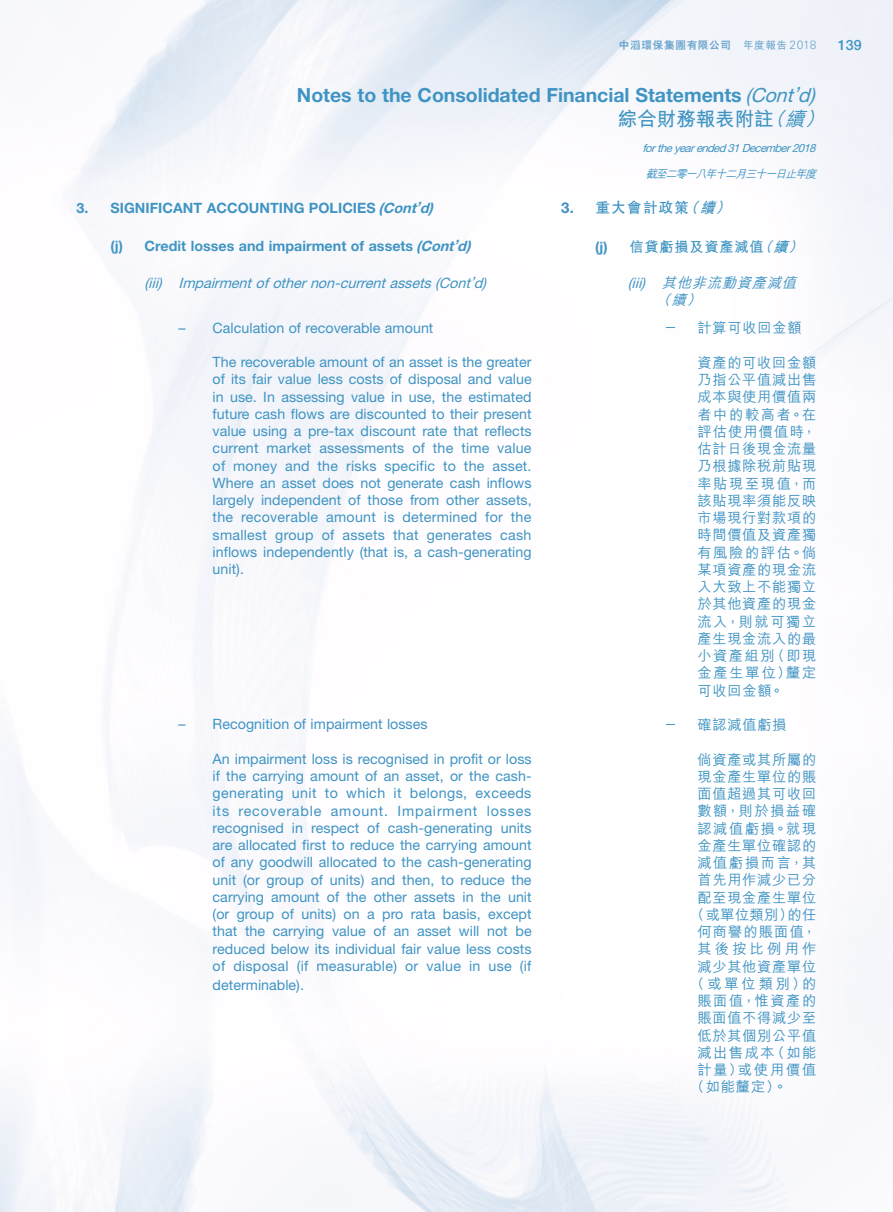
<style>
.page{position:relative;width:893px;height:1212px;background:#fff}
.page>*{position:absolute;margin:0;border:0;box-sizing:border-box;transform-origin:0 0}
.t1{font:700 19.5px "Helvetica Neue LT Std";color:#3f94c3}
.t2{font:700 19.5px "M Hei HK";color:#3f94c3}
.C_Heading_1{font:700 15px "C Hei 2 HK";letter-spacing:.055em;color:#3f94c3}
.Body_Text{font:14.25px/17.2px "Helvetica Neue LT Std";letter-spacing:.005em;color:#3f94c3;text-align:justify}
.C_Body_Text{font:500 14.25px/17.2px "M Hei HK";letter-spacing:.05em;color:#3f94c3;text-align:justify}
.Heading_3{font:italic 14.25px "Helvetica Neue LT Std";color:#3f94c3}
.Heading_2{font:700 14.25px "Helvetica Neue LT Std";letter-spacing:.005em;color:#3f94c3}
.Heading_1{font:700 14.25px "Helvetica Neue LT Std";letter-spacing:.005em;color:#3f94c3}
.C_Heading_3{font:italic 500 14.25px/17.2px "M Hei HK";color:#3f94c3}
.C_Heading_2{font:700 14.25px "M Hei HK";letter-spacing:.055em;color:#3f94c3}
.C_Body_Text-2{font:500 14.25px "M Hei HK";letter-spacing:.08em;color:#3f94c3}
.C_Body_Text-3{font:500 14.25px "M Hei HK";letter-spacing:.225em;color:#3f94c3}
.t3{font:500 14.25px "Helvetica Neue LT Std";color:#3f94c3}
.t4{font:italic 11.25px "Helvetica Neue LT Std";color:#3f94c3}
.t5{font:italic 500 11.25px "M Hei HK";color:#3f94c3}
.t6{font:800 10.5px "C Hei 2 HK";letter-spacing:.08em;color:#6fa8cf}
.s1{font-family:"M Hei HK";font-weight:700}
.s2{font-family:"Univers LT Std";font-weight:300;font-size:12px}
.s3{font-weight:400;font-style:italic}
.s4{font-weight:500;font-style:italic}
.s5{font-family:"Helvetica Neue LT Std"}
.s6{font-style:italic}
.s7{font-family:"Helvetica Neue LT Std";font-weight:400}
</style>
<div class="page">
<p class="t6" style="left:619px;top:40px;width:199px">中滔環保集團有限公司 <span class="s1">年度報告</span> <span class="s2">2018</span></p>
<p class="t3" style="left:838px;top:37px;width:26px">139</p>
<h1 class="t1" style="left:297px;top:83px;width:520px">Notes to the Consolidated Financial Statements <span class="s3">(Cont’d)</span></h1>
<h1 class="t2" style="left:618px;top:105px;width:214px">綜合財務報表附註<span class="s4">（續）</span></h1>
<p class="t4" style="left:642px;top:141px;width:178px">fortheyearended31December2018</p>
<p class="t5" style="left:645px;top:165px;width:176px">截至二零一八年十二月三十一日止年度</p>
<p class="C_Heading_1" style="left:561px;top:200px;width:175px"><span class="s5">3.</span> 重大會計政策<span class="s6">（續）</span></p>
<p class="C_Heading_2" style="left:595px;top:236px;width:214px"><span class="s5">(j)</span> 信貸虧損及資產減值<span class="s6">（續）</span></p>
<p class="C_Heading_3" style="left:656px;top:273px;width:146px;text-indent:-28px"><span class="s7">(iii)</span> 其他非流動資產減值（續）</p>
<p class="C_Body_Text" style="left:663px;top:318px;width:16px">－</p>
<p class="C_Body_Text" style="left:697px;top:318px;width:106px">計算可收回金額</p>
<p class="C_Body_Text" style="left:697px;top:353px;width:121px">資產的可收回金額乃指公平值減出售成本與使用價值兩者中的較高者。在評估使用價值時，估計日後現金流量乃根據除稅前貼現率貼現至現值，而該貼現率須能反映市場現行對款項的時間價值及資產獨有風險的評估。倘某項資產的現金流入大致上不能獨立於其他資產的現金流入，則就可獨立產生現金流入的最小資產組別（即現金產生單位）釐定可收回金額。</p>
<p class="C_Body_Text" style="left:663px;top:715px;width:16px">－</p>
<p class="C_Body_Text" style="left:697px;top:715px;width:91px">確認減值虧損</p>
<p class="C_Body_Text" style="left:697px;top:749px;width:121px">倘資產或其所屬的</p>
<p class="C_Body_Text" style="left:697px;top:767px;width:121px">現金產生單位的賬</p>
<p class="C_Body_Text" style="left:697px;top:784px;width:121px">面值超過其可收回</p>
<p class="C_Body_Text" style="left:697px;top:801px;width:121px">數額，則於損益確</p>
<p class="C_Body_Text" style="left:697px;top:818px;width:121px">認減值虧損。就現</p>
<p class="C_Body_Text" style="left:697px;top:836px;width:121px">金產生單位確認的</p>
<p class="C_Body_Text" style="left:697px;top:853px;width:121px">減值虧損而言，其</p>
<p class="C_Body_Text" style="left:697px;top:870px;width:121px">首先用作減少已分</p>
<p class="C_Body_Text" style="left:697px;top:887px;width:121px">配至現金產生單位</p>
<p class="C_Body_Text" style="left:690px;top:905px;width:128px">（或單位類別）的任</p>
<p class="C_Body_Text-2" style="left:697px;top:921px;width:121px">何商譽的賬面值，</p>
<p class="C_Body_Text-3" style="left:697px;top:939px;width:121px">其後按比例用作</p>
<p class="C_Body_Text" style="left:697px;top:956px;width:121px">減少其他資產單位</p>
<p class="C_Body_Text" style="left:690px;top:974px;width:128px">（或單位類別）的</p>
<p class="C_Body_Text" style="left:697px;top:991px;width:121px">賬面值，惟資產的</p>
<p class="C_Body_Text" style="left:697px;top:1008px;width:121px">賬面值不得減少至</p>
<p class="C_Body_Text" style="left:697px;top:1025px;width:121px">低於其個別公平值</p>
<p class="C_Body_Text" style="left:697px;top:1043px;width:121px">減出售成本（如能</p>
<p class="C_Body_Text" style="left:697px;top:1060px;width:121px">計量）或使用價值</p>
<p class="C_Body_Text" style="left:690px;top:1077px;width:99px">（如能釐定）。</p>
<p class="Heading_1" style="left:77px;top:199px;width:358px">3. SIGNIFICANT ACCOUNTING POLICIES <span class="s6">(Cont’d)</span></p>
<p class="Heading_2" style="left:111px;top:237px;width:361px">(j) Credit losses and impairment of assets <span class="s6">(Cont’d)</span></p>
<p class="Heading_3" style="left:145px;top:274px;width:344px">(iii) Impairmentofothernon-currentassets(Cont’d)</p>
<p class="Body_Text" style="left:179px;top:319px;width:256px">– Calculation of recoverable amount</p>
<p class="Body_Text" style="left:213px;top:353px;width:321px">The recoverable amount of an asset is the greater of its fair value less costs of disposal and value in use. In assessing value in use, the estimated future cash flows are discounted to their present value using a pre-tax discount rate that reflects current market assessments of the time value of money and the risks specific to the asset.<br>Where an asset does not generate cash inflows largely independent of those from other assets, the recoverable amount is determined for the smallest group of assets that generates cash inflows independently (that is, a cash-generating unit).</p>
<p class="Body_Text" style="left:179px;top:715px;width:251px">– Recognition of impairment losses</p>
<p class="Body_Text" style="left:213px;top:750px;width:321px">An impairment loss is recognised in profit or loss if the carrying amount of an asset, or the cash&shy;generating unit to which it belongs, exceeds its recoverable amount. Impairment losses recognised in respect of cash-generating units are allocated first to reduce the carrying amount of any goodwill allocated to the cash-generating unit (or group of units) and then, to reduce the carrying amount of the other assets in the unit (or group of units) on a pro rata basis, except that the carrying value of an asset will not be reduced below its individual fair value less costs of disposal (if measurable) or value in use (if</p>
<p class="Body_Text" style="left:213px;top:976px;width:93px">determinable).</p>
</div>
